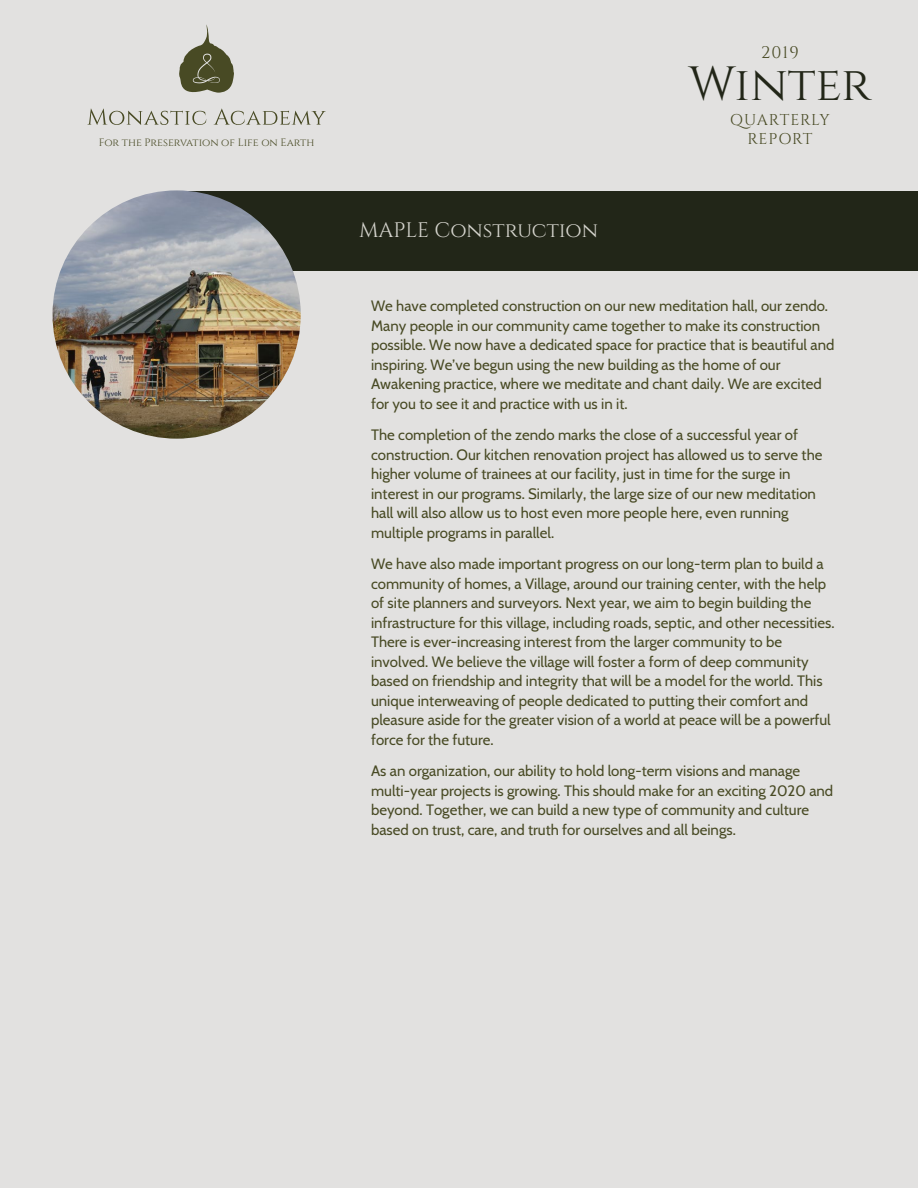
<style>
.page{position:relative;width:918px;height:1188px;background:#e2e1e0}
.page>*{position:absolute;margin:0;border:0;box-sizing:border-box;transform-origin:0 0}
.t1{font:48px "Cinzel";color:#222618}
.t2{font:21px "Cinzel";color:#d5d4cd}
.t3{font:16.8px "Cinzel";color:#484a24}
.t4{font:15.6px/19.2px "Cinzel";letter-spacing:.045em;color:#484a24;text-align:center}
.t5{font:15px/19.5px "Cabin";color:#484a24}
.t6{font:10.65px "Cinzel";letter-spacing:-.005em;color:#484a24}
</style>
<div class="page">
<svg style="left:179px;top:24px;width:55px;height:69px"></svg>
<svg style="left:87px;top:109px;width:119px;height:16px"></svg>
<svg style="left:214px;top:109px;width:112px;height:16px"></svg>
<div style="left:168px;top:191px;width:750px;height:79px;background:#222618"></div>
<img style="left:53px;top:190px;width:248px;height:249px;border-radius:124px">
<p class="t6" style="left:99px;top:136px;width:217px">For the Preservation of Life on Earth</p>
<p class="t3" style="left:761px;top:43px;width:39px">2019</p>
<h2 class="t2" style="left:359px;top:218px;width:241px">MAPLE Construction</h2>
<h1 class="t1" style="left:689px;top:57px;width:184px">Winter</h1>
<p class="t4" style="left:730px;top:110px;width:101px">QUARTERLY<br>REPORT</p>
<p class="t5" style="left:371px;top:295px;width:465px">We have completed construction on our new meditation hall, our zendo.<br>Many people in our community came together to make its construction possible. We now have a dedicated space for practice that is beautiful and inspiring. We’ve begun using the new building as the home of our Awakening practice, where we meditate and chant daily. We are excited for you to see it and practice with us in it.</p>
<p class="t5" style="left:371px;top:424px;width:453px">The completion of the zendo marks the close of a successful year of construction. Our kitchen renovation project has allowed us to serve the higher volume of trainees at our facility, just in time for the surge in interest in our programs. Similarly, the large size of our new meditation hall will also allow us to host even more people here, even running multiple programs in parallel.</p>
<p class="t5" style="left:371px;top:553px;width:465px">We have also made important progress on our long-term plan to build a community of homes, a Village, around our training center, with the help of site planners and surveyors. Next year, we aim to begin building the infrastructure for this village, including roads, septic, and other necessities.<br>There is ever-increasing interest from the larger community to be involved. We believe the village will foster a form of deep community based on friendship and integrity that will be a model for the world. This unique interweaving of people dedicated to putting their comfort and pleasure aside for the greater vision of a world at peace will be a powerful force for the future.</p>
<p class="t5" style="left:371px;top:760px;width:464px">As an organization, our ability to hold long-term visions and manage multi-year projects is growing. This should make for an exciting 2020 and beyond. Together, we can build a new type of community and culture based on trust, care, and truth for ourselves and all beings.</p>
</div>
